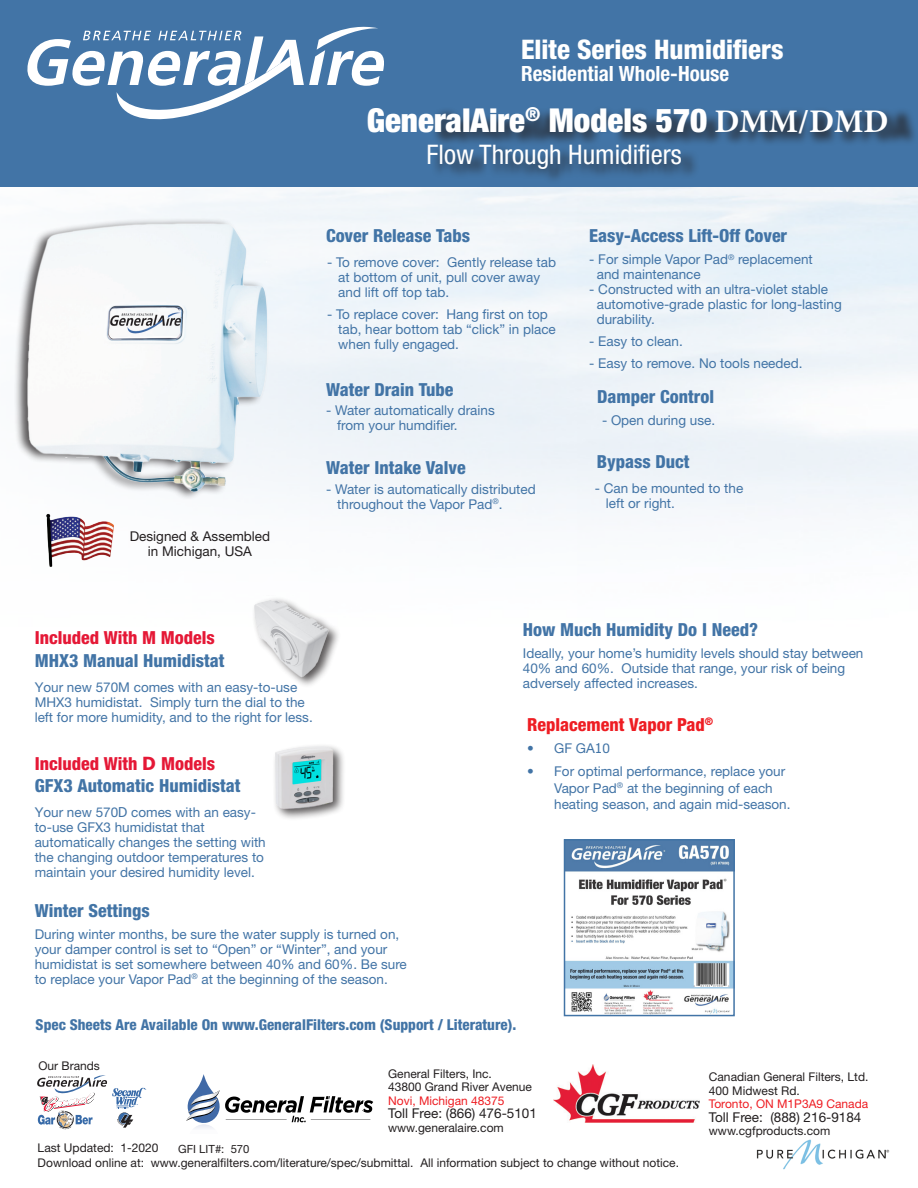
<style>
.page{position:relative;width:918px;height:1188px;background:#fff}
.page>*{position:absolute;margin:0;border:0;box-sizing:border-box;transform-origin:0 0}
.t1{font:900 condensed 33px "Helvetica Neue LT Std";color:#fff}
.t2{font:800 condensed 27px "Helvetica Neue LT Std";color:#fff}
.t3{font:condensed 27px "Helvetica Neue LT Std";color:#fff}
.t4{font:700 condensed 21px "Helvetica Neue LT Std";color:#fff}
.t5{font:800 condensed 18px "Helvetica Neue LT Std";color:#4274a6}
.t6{font:800 condensed 18px "Helvetica Neue LT Std";color:#e51836}
.t7{font:800 condensed 18px "Helvetica Neue LT Std";color:#ee1d23}
.t8{font:800 condensed 15px "Helvetica Neue LT Std";color:#4274a6}
.t9{font:13.5px/15px "Helvetica Neue LT Std";color:#4274a6}
.t10{font:13.5px/15px "Helvetica Neue LT Std";color:#231f20;text-align:center}
.t11{font:12px "Helvetica Neue LT Std";color:#231f20}
.t12{font:12px "Helvetica Neue LT Std";color:#ee1d23}
.t13{font:11.25px "Helvetica Neue LT Std";color:#231f20}
.s1{font-family:"Minion Pro";font-weight:700;font-stretch:normal}
.s2{font-family:"Tahoma";font-weight:700;font-stretch:normal}
.s3{font-family:"Tahoma"}
</style>
<div class="page">
<img style="left:756px;top:1139px;width:134px;height:31px">
<div style="left:0;top:0;width:918px;height:187px;background:#4274a6"></div>
<div style="left:431px;top:106px;width:487px;height:78px;background:#231f20;opacity:.75"></div>
<svg style="left:27px;top:26px;width:357px;height:94px"></svg>
<img style="left:553px;top:1064px;width:146px;height:58px">
<svg style="left:186px;top:1074px;width:187px;height:55px"></svg>
<svg style="left:37px;top:1075px;width:109px;height:54px"></svg>
<div style="left:14px;top:217px;width:255px;height:283px;background:#231f20;opacity:.75"></div>
<img style="left:20px;top:216px;width:251px;height:282px">
<img style="left:567px;top:842px;width:165px;height:171px">
<div style="left:564px;top:839px;width:171px;height:177px;border:2px solid #4274a6"></div>
<img style="left:45px;top:509px;width:77px;height:59px">
<div style="left:272px;top:743px;width:73px;height:79px;background:#231f20;opacity:.75"></div>
<img style="left:274px;top:746px;width:61px;height:64px">
<div style="left:251px;top:595px;width:90px;height:94px;background:#231f20;opacity:.75"></div>
<img style="left:251px;top:595px;width:83px;height:85px">
<p class="t2" style="left:521px;top:33px;width:264px">Elite Series Humidifiers</p>
<p class="t4" style="left:521px;top:61px;width:210px">Residential Whole-House</p>
<p class="t1" style="left:367px;top:100px;width:523px">GeneralAire<sup>®</sup> Models 570 <span class="s1">DMM/DMD</span></p>
<p class="t3" style="left:427px;top:139px;width:257px">Flow Through Humidifiers</p>
<p class="t10" style="left:130px;top:528px;width:142px">Designed &amp; Assembled in Michigan, USA</p>
<p class="t5" style="left:326px;top:224px;width:146px">Cover Release Tabs</p>
<p class="t9" style="left:338px;top:255px;width:219px;text-indent:-11px">- To remove cover: Gently release tab at bottom of unit, pull cover away and lift off top tab.</p>
<p class="t9" style="left:338px;top:306px;width:219px;text-indent:-11px">- To replace cover: Hang first on top tab, hear bottom tab “click” in place when fully engaged.</p>
<p class="t5" style="left:326px;top:379px;width:129px">Water Drain Tube</p>
<p class="t9" style="left:326px;top:402px;width:170px">- Water automatically drains</p>
<p class="t9" style="left:337px;top:417px;width:122px">from your humdifier.</p>
<p class="t5" style="left:326px;top:456px;width:141px">Water Intake Valve</p>
<p class="t9" style="left:337px;top:481px;width:200px;text-indent:-11px">- Water is automatically distributed throughout the Vapor Pad<sup>®</sup>.</p>
<p class="t5" style="left:589px;top:224px;width:200px">Easy-Access Lift-Off Cover</p>
<p class="t9" style="left:597px;top:252px;width:218px;text-indent:-8px">- For simple Vapor Pad<sup>®</sup> replacement and maintenance</p>
<p class="t9" style="left:597px;top:282px;width:247px;text-indent:-8px">- Constructed with an ultra-violet stable automotive-grade plastic for long-lasting durability.</p>
<p class="t9" style="left:589px;top:334px;width:95px">- Easy to clean.</p>
<p class="t9" style="left:589px;top:355px;width:215px">- Easy to remove. No tools needed.</p>
<p class="t5" style="left:597px;top:385px;width:118px">Damper Control</p>
<p class="t9" style="left:602px;top:412px;width:115px">- Open during use.</p>
<p class="t5" style="left:597px;top:450px;width:94px">Bypass Duct</p>
<p class="t9" style="left:606px;top:480px;width:139px;text-indent:-11px">- Can be mounted to the left or right.</p>
<p class="t6" style="left:35px;top:626px;width:182px">Included With M Models</p>
<p class="t5" style="left:35px;top:649px;width:191px">MHX3 Manual Humidistat</p>
<p class="t9" style="left:35px;top:680px;width:280px">Your new 570M comes with an easy-to-use<br>MHX3 humidistat. Simply turn the dial to the left for more humidity, and to the right for less.</p>
<p class="t6" style="left:35px;top:753px;width:182px">Included With <span class="s2">D</span> Models</p>
<p class="t5" style="left:35px;top:774px;width:207px">GFX3 Automatic Humidistat</p>
<p class="t9" style="left:35px;top:805px;width:233px">Your new 570<span class="s3">D</span> comes with an easy&shy;to-use GFX3 humidistat that automatically changes the setting with the changing outdoor temperatures to maintain your desired humidity level.</p>
<p class="t5" style="left:523px;top:618px;width:237px">How Much Humidity Do I Need?</p>
<p class="t9" style="left:523px;top:645px;width:342px">Ideally, your home’s humidity levels should stay between<br>40% and 60%. Outside that range, your risk of being adversely affected increases.</p>
<p class="t7" style="left:527px;top:714px;width:187px">Replacement Vapor Pad<sup>®</sup></p>
<p class="t9" style="left:527px;top:740px;width:84px">• GF GA<span class="s3">1</span>0</p>
<p class="t9" style="left:554px;top:763px;width:238px;line-height:16.5px;text-indent:-27px">• For optimal performance, replace your<br>Vapor Pad<sup>®</sup> at the beginning of each heating season, and again mid-season.</p>
<p class="t5" style="left:35px;top:899px;width:117px">Winter Settings</p>
<p class="t9" style="left:35px;top:926px;width:374px">During winter months, be sure the water supply is turned on, your damper control is set to “Open” or “Winter”, and your humidistat is set somewhere between 40% and 60%. Be sure to replace your Vapor Pad<sup>®</sup> at the beginning of the season.</p>
<p class="t8" style="left:36px;top:1016px;width:482px">Spec Sheets Are Available On www.GeneralFilters.com (Support / Literature).</p>
<p class="t11" style="left:38px;top:1059px;width:63px">Our Brands</p>
<p class="t11" style="left:388px;top:1067px;width:105px">General Filters, Inc.</p>
<p class="t11" style="left:388px;top:1080px;width:145px">43800 Grand River Avenue</p>
<p class="t12" style="left:388px;top:1094px;width:118px">Novi, Michigan 48375</p>
<p class="t10" style="left:388px;top:1106px;width:150px">Toll Free: (866) 476-5101</p>
<p class="t11" style="left:388px;top:1121px;width:117px">www.generalaire.com</p>
<p class="t11" style="left:38px;top:1140px;width:122px">Last Updated: 1-2020</p>
<p class="t13" style="left:178px;top:1142px;width:73px">GFI LIT#: 570</p>
<p class="t11" style="left:38px;top:1156px;width:643px">Download online at: www.generalfilters.com/literature/spec/submittal. All information subject to change without notice.</p>
<p class="t11" style="left:709px;top:1070px;width:161px">Canadian General Filters, Ltd.</p>
<p class="t11" style="left:709px;top:1084px;width:92px">400 Midwest Rd.</p>
<p class="t12" style="left:709px;top:1097px;width:161px">Toronto, ON M1P3A9 Canada</p>
<p class="t10" style="left:709px;top:1110px;width:154px">Toll Free: (888) 216-9184</p>
<p class="t11" style="left:709px;top:1124px;width:123px">www.cgfproducts.com</p>
</div>
